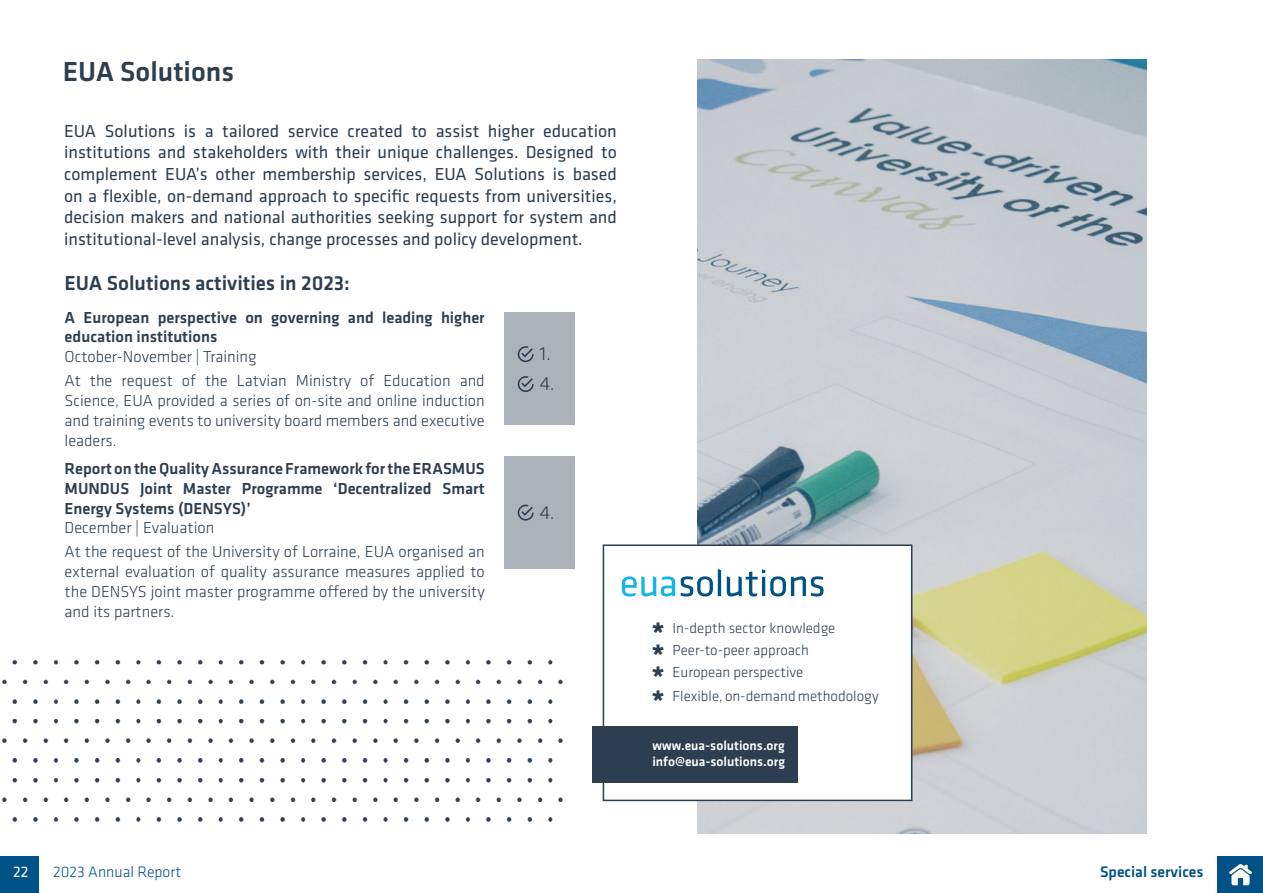
<style>
.page{position:relative;width:1263px;height:893px;background:#fff}
.page>*{position:absolute;margin:0;border:0;box-sizing:border-box;transform-origin:0 0}
.t1{font:500 28.5px "Klavika Basic";color:#2c3e50}
.t2{font:500 21px "Klavika Basic";color:#2c3e50}
.t3{font:300 19.5px/29.8px "Klavika Basic";color:#2c3e50}
.t4{font:18px/21.6px "Klavika Basic";color:#2c3e50;text-align:justify}
.t5{font:300 16.5px/19.8px "Klavika Basic";color:#2c3e50}
.t6{font:500 16.5px/19.8px "Klavika Basic";color:#2c3e50}
.t7{font:300 15.75px "Klavika Basic";color:#005386}
.t8{font:500 15.75px "Klavika Basic";color:#005386}
.t9{font:15.75px "Klavika Basic";color:#fff}
.t10{font:300 15px/22.2px "Klavika Basic";color:#2c3e50}
.t11{font:500 13.5px/16.2px "Klavika Basic";color:#fff}
</style>
<div class="page">
<div style="left:1217px;top:856px;width:46px;height:37px;background:#005286"></div>
<div style="left:0;top:856px;width:39px;height:37px;background:#005286"></div>
<img style="left:1229px;top:863px;width:23px;height:23px">
<img style="left:2px;top:659px;width:561px;height:163px">
<img style="left:697px;top:60px;width:450px;height:773px">
<div style="left:603px;top:544px;width:309px;height:257px;background:#fff;border:2px solid #2c3e50"></div>
<svg style="left:622px;top:569px;width:99px;height:27px"></svg>
<svg style="left:727px;top:569px;width:96px;height:27px"></svg>
<div style="left:592px;top:726px;width:205px;height:56px;background:#2c3e50"></div>
<div style="left:504px;top:313px;width:71px;height:112px;background:#abb2b9"></div>
<div style="left:504px;top:456px;width:71px;height:113px;background:#abb2b9"></div>
<svg style="left:518px;top:505px;width:16px;height:16px"></svg>
<img style="left:518px;top:346px;width:16px;height:16px">
<img style="left:518px;top:376px;width:16px;height:16px">
<h1 class="t1" style="left:63px;top:52px;width:173px">EUA Solutions</h1>
<p class="t4" style="left:64px;top:119px;width:554px">EUA Solutions is a tailored service created to assist higher education institutions and stakeholders with their unique challenges. Designed to complement EUA’s other membership services, EUA Solutions is based on a flexible, on-demand approach to specific requests from universities, decision makers and national authorities seeking support for system and institutional-level analysis, change processes and policy development.</p>
<p class="t2" style="left:65px;top:269px;width:287px">EUA Solutions activities in 2023:</p>
<p class="t6" style="left:65px;top:307px;width:422px">A European perspective on governing and leading higher education institutions</p>
<p class="t5" style="left:65px;top:345px;width:422px;line-height:24px">October-November | Training<br>At the request of the Latvian Ministry of Education and</p>
<p class="t5" style="left:65px;top:390px;width:422px;text-align:justify">Science, EUA provided a series of on-site and online induction and training events to university board members and executive leaders.</p>
<p class="t6" style="left:65px;top:458px;width:422px;text-align:justify">Report on the Quality Assurance Framework for the ERASMUS MUNDUS Joint Master Programme ‘Decentralized Smart Energy Systems (DENSYS)’</p>
<p class="t5" style="left:65px;top:516px;width:422px;line-height:24px">December | Evaluation<br>At the request of the University of Lorraine, EUA organised an</p>
<p class="t5" style="left:65px;top:562px;width:422px;text-align:justify">external evaluation of quality assurance measures applied to the DENSYS joint master programme offered by the university and its partners.</p>
<p class="t3" style="left:540px;top:339px;width:16px">1.<br>4.</p>
<p class="t3" style="left:540px;top:497px;width:16px">4.</p>
<p class="t10" style="left:673px;top:617px;width:164px">In-depth sector knowledge<br>Peer-to-peer approach<br>European perspective</p>
<p class="t10" style="left:673px;top:685px;width:208px">Flexible, on-demand methodology</p>
<p class="t11" style="left:652px;top:737px;width:134px">www.eua-solutions.org info@eua-solutions.org</p>
<p class="t9" style="left:13px;top:862px;width:17px">22</p>
<p class="t7" style="left:53px;top:862px;width:130px">2023 Annual Report</p>
<p class="t8" style="left:1100px;top:861px;width:105px">Special services</p>
</div>
